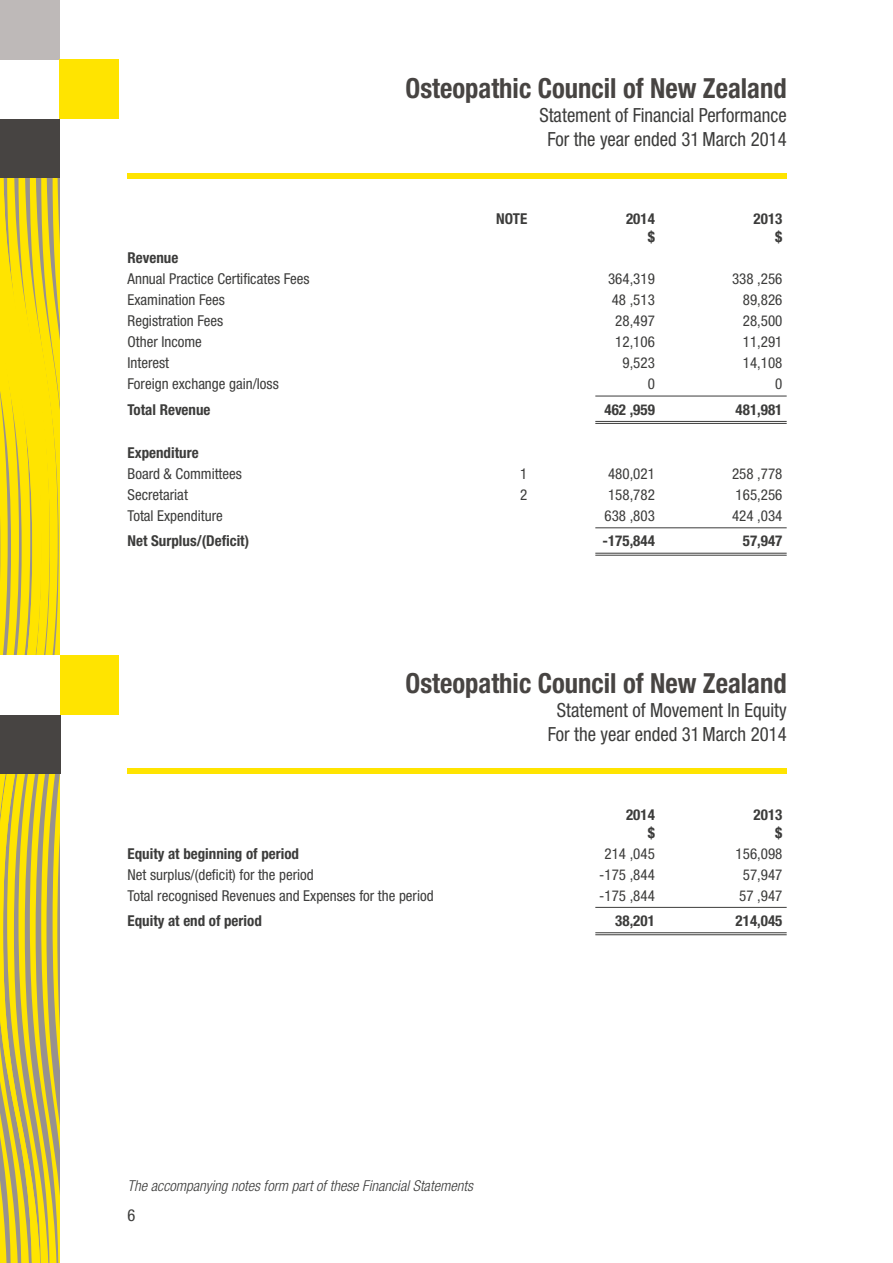
<style>
.page{position:relative;width:893px;height:1263px;background:#fff}
.page>*{position:absolute;margin:0;border:0;box-sizing:border-box;transform-origin:0 0}
.t1{font:700 condensed 27.75px "Helvetica Neue";color:#474442;scale:.96 1}
.t2{font:condensed 19.5px/23.4px "Helvetica Neue";color:#3c3c3b;text-align:center;scale:.96 1}
.t3{font:condensed 16.5px "Helvetica Neue";color:#3c3c3b}
.t4{font:condensed 15px "Helvetica Neue";color:#3c3c3b}
.t5{font:700 condensed 15px "Helvetica Neue";color:#3c3c3b}
.t6{font:italic 300 condensed 15px "Helvetica Neue";color:#3c3c3b}
</style>
<div class="page">
<div style="left:0;top:119px;width:60px;height:60px;background:#474442"></div>
<div style="left:0;top:0;width:60px;height:60px;background:#beb9b8"></div>
<div style="left:60px;top:60px;width:59px;height:59px;background:#ffe400"></div>
<div style="left:128px;top:173px;width:659px;height:6px;background:#ffe400"></div>
<svg style="left:42px;top:179px;width:18px;height:1084px;background:#dec92c"></svg>
<svg style="left:0;top:179px;width:42px;height:1084px;background:#e0cb29"></svg>
<div style="left:128px;top:769px;width:659px;height:5px;background:#ffe400"></div>
<div style="left:0;top:714px;width:60px;height:60px;background:#474442"></div>
<div style="left:60px;top:655px;width:59px;height:59px;background:#ffe400"></div>
<div style="left:0;top:655px;width:60px;height:59px;background:#fff"></div>
<hr style="left:595px;top:396px;width:192px;height:1px;background:#3c3c3b">
<hr style="left:595px;top:421px;width:192px;height:1px;background:#3c3c3b">
<hr style="left:595px;top:423px;width:192px;height:1px;background:#3c3c3b">
<hr style="left:595px;top:527px;width:192px;height:1px;background:#3c3c3b">
<hr style="left:595px;top:553px;width:192px;height:1px;background:#3c3c3b">
<hr style="left:595px;top:555px;width:192px;height:1px;background:#3c3c3b">
<hr style="left:595px;top:907px;width:192px;height:1px;background:#3c3c3b">
<hr style="left:595px;top:932px;width:192px;height:1px;background:#3c3c3b">
<hr style="left:595px;top:934px;width:192px;height:1px;background:#3c3c3b">
<h1 class="t1" style="left:406px;top:71px;width:398px">Osteopathic Council of New Zealand</h1>
<h2 class="t2" style="left:539px;top:104px;width:259px">Statement of Financial Performance<br>For the year ended 31 March 2014</h2>
<p class="t5" style="left:496px;top:210px;width:33px">NOTE</p>
<p class="t5" style="left:626px;top:210px;width:30px">2014</p>
<p class="t5" style="left:754px;top:210px;width:30px">2013</p>
<p class="t5" style="left:648px;top:228px;width:9px">$</p>
<p class="t5" style="left:775px;top:228px;width:9px">$</p>
<p class="t5" style="left:128px;top:249px;width:52px">Revenue</p>
<p class="t4" style="left:128px;top:270px;width:183px">Annual Practice Certificates Fees</p>
<p class="t4" style="left:608px;top:270px;width:48px">364,319</p>
<p class="t4" style="left:732px;top:270px;width:52px">338 ,256</p>
<p class="t4" style="left:128px;top:291px;width:99px">Examination Fees</p>
<p class="t4" style="left:612px;top:291px;width:45px">48 ,513</p>
<p class="t4" style="left:743px;top:291px;width:41px">89,826</p>
<p class="t4" style="left:128px;top:312px;width:97px">Registration Fees</p>
<p class="t4" style="left:615px;top:312px;width:41px">28,497</p>
<p class="t4" style="left:743px;top:312px;width:41px">28,500</p>
<p class="t4" style="left:128px;top:333px;width:76px">Other Income</p>
<p class="t4" style="left:615px;top:333px;width:41px">12,106</p>
<p class="t4" style="left:743px;top:333px;width:41px">11,291</p>
<p class="t4" style="left:128px;top:354px;width:43px">Interest</p>
<p class="t4" style="left:622px;top:354px;width:34px">9,523</p>
<p class="t4" style="left:743px;top:354px;width:41px">14,108</p>
<p class="t4" style="left:128px;top:375px;width:153px">Foreign exchange gain/loss</p>
<p class="t4" style="left:648px;top:375px;width:9px">0</p>
<p class="t4" style="left:775px;top:375px;width:9px">0</p>
<p class="t5" style="left:128px;top:400px;width:84px">Total Revenue</p>
<p class="t5" style="left:604px;top:400px;width:52px">462 ,959</p>
<p class="t5" style="left:736px;top:400px;width:48px">481,981</p>
<p class="t5" style="left:128px;top:444px;width:73px">Expenditure</p>
<p class="t4" style="left:128px;top:465px;width:116px">Board &amp; Committees</p>
<p class="t4" style="left:520px;top:465px;width:9px">1</p>
<p class="t4" style="left:608px;top:465px;width:48px">480,021</p>
<p class="t4" style="left:732px;top:465px;width:52px">258 ,778</p>
<p class="t4" style="left:128px;top:486px;width:62px">Secretariat</p>
<p class="t4" style="left:520px;top:486px;width:9px">2</p>
<p class="t4" style="left:608px;top:486px;width:48px">158,782</p>
<p class="t4" style="left:736px;top:486px;width:48px">165,256</p>
<p class="t4" style="left:128px;top:507px;width:97px">Total Expenditure</p>
<p class="t4" style="left:604px;top:507px;width:52px">638 ,803</p>
<p class="t4" style="left:732px;top:507px;width:52px">424 ,034</p>
<p class="t5" style="left:128px;top:532px;width:123px">Net Surplus/(Deficit)</p>
<p class="t5" style="left:602px;top:532px;width:54px">-175,844</p>
<p class="t5" style="left:743px;top:532px;width:41px">57,947</p>
<h1 class="t1" style="left:406px;top:667px;width:398px">Osteopathic Council of New Zealand</h1>
<h2 class="t2" style="left:548px;top:699px;width:250px">Statement of Movement In Equity<br>For the year ended 31March 2014</h2>
<p class="t5" style="left:626px;top:805px;width:30px">2014</p>
<p class="t5" style="left:754px;top:805px;width:30px">2013</p>
<p class="t5" style="left:648px;top:823px;width:9px">$</p>
<p class="t5" style="left:775px;top:823px;width:9px">$</p>
<p class="t5" style="left:128px;top:844px;width:173px">Equity at beginning of period</p>
<p class="t4" style="left:604px;top:845px;width:52px">214 ,045</p>
<p class="t4" style="left:736px;top:845px;width:48px">156,098</p>
<p class="t4" style="left:128px;top:866px;width:188px">Net surplus/(deficit) for the period</p>
<p class="t4" style="left:599px;top:866px;width:57px">-175 ,844</p>
<p class="t4" style="left:743px;top:866px;width:41px">57,947</p>
<p class="t4" style="left:128px;top:887px;width:308px">Total recognised Revenues and Expenses for the period</p>
<p class="t4" style="left:599px;top:887px;width:57px">-175 ,844</p>
<p class="t4" style="left:739px;top:887px;width:45px">57 ,947</p>
<p class="t5" style="left:128px;top:911px;width:136px">Equity at end of period</p>
<p class="t5" style="left:615px;top:911px;width:41px">38,201</p>
<p class="t5" style="left:736px;top:911px;width:48px">214,045</p>
<p class="t6" style="left:128px;top:1177px;width:347px">The accompanying notes form part of these Financial Statements</p>
<p class="t3" style="left:128px;top:1206px;width:9px">6</p>
</div>
